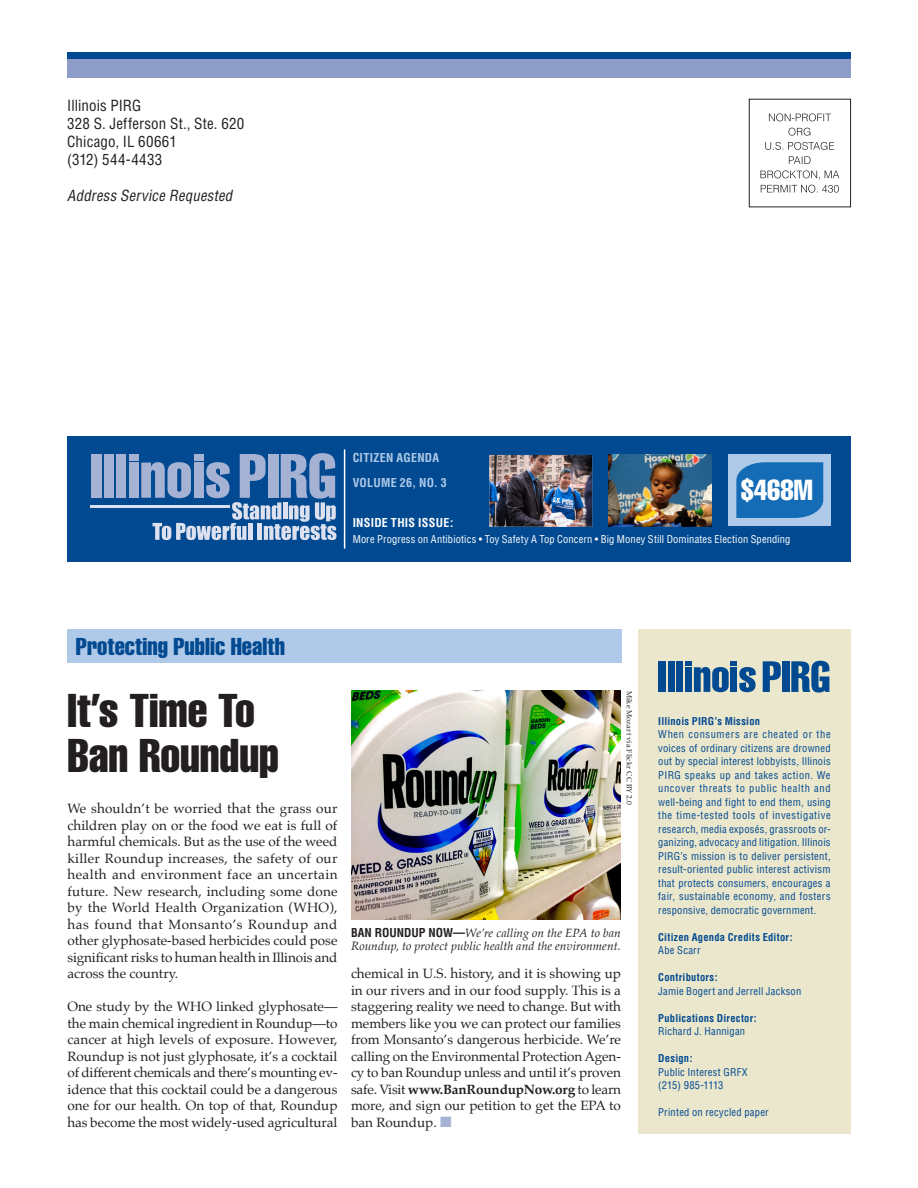
<style>
.page{position:relative;width:918px;height:1188px;background:#fff}
.page>*{position:absolute;margin:0;border:0;box-sizing:border-box;transform-origin:0 0}
.Headline_PAGE_THREE{font:extra-condensed 46.5px/45px "Helvetica";color:#231f20}
.t1{font:extra-condensed 28.5px "Helvetica";color:#fff}
.t2{font:extra-condensed 24px "Helvetica";color:#014990}
.Return_Address{font:condensed 15px/18px "Helvetica";letter-spacing:.01em;color:#231f20}
.Return_Address-2{font:italic condensed 15px "Helvetica";color:#231f20}
.Body_Text{font:13.5px/16.5px "Palatino";letter-spacing:-.005em;color:#231f20;text-align:justify}
.t3{font:italic 12px/13.5px "Palatino";letter-spacing:.005em;color:#231f20}
.p_4__Citizen_Agenda{font:700 condensed 12px "Helvetica";letter-spacing:.025em;color:#afcae9}
.t4{font:700 condensed 12px "Helvetica";letter-spacing:.02em;color:#fff}
.p_4_Sidebar{font:condensed 10.5px/13.5px "Helvetica";letter-spacing:.025em;color:#014990}
.t5{font:condensed 10.5px "Helvetica";letter-spacing:.015em;color:#fff}
.p_4_Sidebar-2{font:700 condensed 10.5px/13.5px "Helvetica";letter-spacing:.025em;color:#014990}
.t6{font:7.5px "Palatino";letter-spacing:.025em;color:#231f20}
.s1{font-family:"Helvetica";font-weight:700;font-style:normal;font-stretch:condensed}
.s2{font-weight:700}
.s3{color:#a5b2d4}
.s4{font-weight:400}
</style>
<div class="page">
<div style="left:67px;top:436px;width:784px;height:126px;background:#014990"></div>
<div style="left:638px;top:629px;width:213px;height:505px;background:#eae7cd"></div>
<div style="left:67px;top:629px;width:555px;height:33px;background:#afcae9"></div>
<div style="left:67px;top:59px;width:784px;height:19px;background:#8e9ec8"></div>
<div style="left:67px;top:52px;width:784px;height:7px;background:#014990"></div>
<div style="left:749px;top:99px;width:102px;height:108px;border:1px solid #231f20"></div>
<svg style="left:760px;top:170px;width:79px;height:23px"></svg>
<svg style="left:789px;top:156px;width:22px;height:8px"></svg>
<svg style="left:765px;top:142px;width:69px;height:8px"></svg>
<svg style="left:788px;top:128px;width:22px;height:8px"></svg>
<svg style="left:769px;top:113px;width:62px;height:8px"></svg>
<hr style="left:344px;top:449px;width:1px;height:100px;background:#fff">
<img style="left:351px;top:690px;width:270px;height:229px">
<img style="left:609px;top:455px;width:102px;height:71px">
<img style="left:489px;top:455px;width:103px;height:72px">
<div style="left:728px;top:454px;width:103px;height:71px;background:#afcae9"></div>
<svg style="left:736px;top:462px;width:87px;height:56px"></svg>
<div style="left:91px;top:454px;width:10px;height:44px;background:#a5b2d4"></div>
<div style="left:104px;top:454px;width:9px;height:44px;background:#a5b2d4"></div>
<div style="left:116px;top:454px;width:10px;height:44px;background:#a5b2d4"></div>
<div style="left:129px;top:463px;width:10px;height:35px;background:#a5b2d4"></div>
<div style="left:129px;top:454px;width:10px;height:6px;background:#a5b2d4"></div>
<svg style="left:141px;top:453px;width:195px;height:87px"></svg>
<hr style="left:91px;top:506px;width:139px;height:2px;background:#dde1ef">
<svg style="left:763px;top:661px;width:18px;height:31px"></svg>
<div style="left:783px;top:661px;width:7px;height:31px;background:#014990"></div>
<svg style="left:791px;top:661px;width:38px;height:32px"></svg>
<div style="left:659px;top:661px;width:7px;height:31px;background:#014990"></div>
<div style="left:668px;top:661px;width:6px;height:31px;background:#014990"></div>
<div style="left:676px;top:661px;width:7px;height:31px;background:#014990"></div>
<svg style="left:685px;top:661px;width:71px;height:31px"></svg>
<p class="Return_Address" style="left:67px;top:96px;width:179px">Illinois PIRG<br>328 S. Jefferson St., Ste. 620<br>Chicago, IL 60661<br>(312) 544-4433</p>
<p class="Return_Address-2" style="left:67px;top:186px;width:170px">Address Service Requested</p>
<p class="p_4__Citizen_Agenda" style="left:353px;top:450px;width:88px">CITIZEN AGENDA</p>
<p class="p_4__Citizen_Agenda" style="left:353px;top:475px;width:96px">VOLUME 26, NO. 3</p>
<h2 class="t1" style="left:741px;top:472px;width:73px">$468M</h2>
<p class="t4" style="left:353px;top:515px;width:102px">INSIDE THIS ISSUE:</p>
<p class="t5" style="left:353px;top:533px;width:439px">More Progress on Antibiotics • Toy Safety A Top Concern • Big Money Still Dominates Election Spending</p>
<h3 class="t2" style="left:76px;top:631px;width:211px">Protecting Public Health</h3>
<p class="Headline_PAGE_THREE" style="left:68px;top:687px;width:213px">It’s Time To<br>Ban Roundup</p>
<p class="Body_Text" style="left:68px;top:800px;width:272px">We shouldn’t be worried that the grass our children play on or the food we eat is full of harmful chemicals. But as the use of the weed killer Roundup increases, the safety of our health and environment face an uncertain future. New research, including some done by the World Health Organization (WHO), has found that Monsanto’s Roundup and other glyphosate-based herbicides could pose significant risks to human health in Illinois and across the country.</p>
<p class="Body_Text" style="left:68px;top:998px;width:272px">One study by the WHO linked glyphosate— the main chemical ingredient in Roundup—to cancer at high levels of exposure. However, Roundup is not just glyphosate, it’s a cocktail of different chemicals and there’s mounting ev&shy;idence that this cocktail could be a dangerous one for our health. On top of that, Roundup has become the most widely-used agricultural</p>
<p class="t6" style="left:636px;top:691px;width:116px;rotate:90deg">Mike Mozart via Flickr CC BY 2.0</p>
<p class="t3" style="left:351px;top:925px;width:271px"><span class="s1">BAN ROUNDUP NOW—</span>We’re calling on the EPA to ban<br>Roundup, to protect public health and the environment.</p>
<p class="Body_Text" style="left:351px;top:965px;width:272px">chemical in U.S. history, and it is showing up in our rivers and in our food supply. This is a staggering reality we need to change. But with members like you we can protect our families from Monsanto’s dangerous herbicide. We’re calling on the Environmental Protection Agen&shy;cy to ban Roundup unless and until it’s proven safe. Visit <span class="s2">www.BanRoundupNow.org</span> to learn more, and sign our petition to get the EPA to ban Roundup. <span class="s3">■</span></p>
<p class="p_4_Sidebar" style="left:658px;top:714px;width:174px"><span class="s2">Illinois PIRG’s Mission<br></span>When consumers are cheated or the voices of ordinary citizens are drowned out by special interest lobbyists, Illinois PIRG speaks up and takes action. We uncover threats to public health and well-being and fight to end them, using the time-tested tools of investigative research, media exposés, grassroots or&shy;ganizing, advocacy and litigation. Illinois PIRG’s mission is to deliver persistent, result-oriented public interest activism that protects consumers, encourages a fair, sustainable economy, and fosters responsive, democratic government.</p>
<p class="p_4_Sidebar-2" style="left:658px;top:930px;width:136px">Citizen Agenda Credits Editor:</p>
<p class="p_4_Sidebar" style="left:658px;top:943px;width:44px">Abe Scarr</p>
<p class="p_4_Sidebar" style="left:658px;top:970px;width:145px"><span class="s2">Contributors:<br></span>Jamie Bogert and Jerrell Jackson</p>
<p class="p_4_Sidebar-2" style="left:658px;top:1011px;width:100px">Publications Director:<br><span class="s4">Richard J. Hannigan</span></p>
<p class="p_4_Sidebar" style="left:658px;top:1051px;width:91px"><span class="s2">Design:<br></span>Public Interest GRFX (215) 985-1113</p>
<p class="p_4_Sidebar" style="left:658px;top:1105px;width:112px">Printed on recycled paper</p>
</div>
